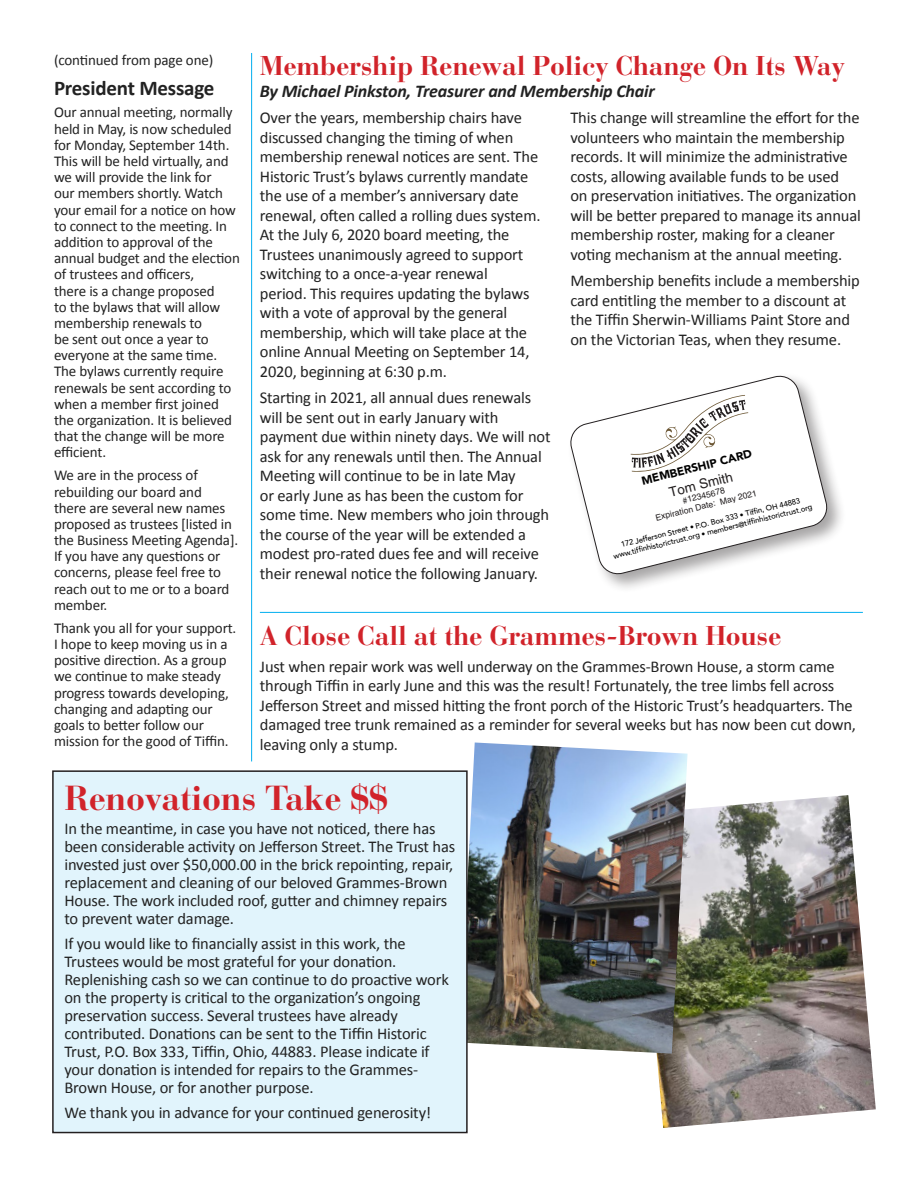
<style>
.page{position:relative;width:918px;height:1188px;background:#fff}
.page>*{position:absolute;margin:0;border:0;box-sizing:border-box;transform-origin:0 0}
.t1{font:700 34.5px "Bauer Bodoni";letter-spacing:-.01em;color:#d1232a}
.t2{font:700 27px "Bauer Bodoni";letter-spacing:-.01em;color:#d1232a}
.t3{font:700 21px "Calibri";letter-spacing:-.01em;color:#222}
.t4{font:italic 700 18px "Calibri";letter-spacing:-.01em;color:#222}
.t5{font:16.5px/19.5px "Calibri";letter-spacing:-.01em;color:#222}
.t6{font:15px/16.2px "Calibri";letter-spacing:-.01em;color:#222}
.t7{font:13.5px "Helvetica";color:#231f20}
.t8{font:900 11.55px "Avenir";color:#010101}
.t9{font:8.7px/10.2px "Helvetica";color:#231f20;text-align:center}
.t10{font:500 7.65px/9.3px "Avenir";color:#010101;text-align:center}
</style>
<div class="page">
<img style="left:656px;top:795px;width:220px;height:333px">
<img style="left:468px;top:742px;width:220px;height:312px">
<div style="left:567px;top:372px;width:279px;height:221px;background:#231f20;opacity:.4"></div>
<svg style="left:569px;top:373px;width:261px;height:204px"></svg>
<div style="left:53px;top:771px;width:414px;height:362px;background:#e1f4fc"></div>
<div style="left:52px;top:770px;width:416px;height:363px;border:2px solid #231f20"></div>
<hr style="left:251px;top:53px;width:1px;height:708px;background:#00aeef">
<hr style="left:260px;top:612px;width:603px;height:1px;background:#00aeef">
<p class="t6" style="left:54px;top:52px;width:161px">(continued from page one)</p>
<p class="t3" style="left:54px;top:73px;width:162px">President Message</p>
<p class="t6" style="left:54px;top:104px;width:187px">Our annual meeting, normally held in May, is now scheduled for Monday, September 14th.<br>This will be held virtually, and we will provide the link for<br>our members shortly. Watch your email for a notice on how to connect to the meeting. In addition to approval of the annual budget and the election of trustees and officers,<br>there is a change proposed<br>to the bylaws that will allow membership renewals to<br>be sent out once a year to everyone at the same time.<br>The bylaws currently require renewals be sent according to when a member first joined the organization. It is believed that the change will be more efficient.</p>
<p class="t6" style="left:54px;top:467px;width:186px">We are in the process of rebuilding our board and<br>there are several new names proposed as trustees [listed in the Business Meeting Agenda].<br>If you have any questions or concerns, please feel free to reach out to me or to a board member.</p>
<p class="t6" style="left:54px;top:619px;width:184px">Thank you all for your support.<br>I hope to keep moving us in a positive direction. As a group we continue to make steady progress towards developing, changing and adapting our goals to better follow our mission for the good of Tiffin.</p>
<p class="t2" style="left:260px;top:49px;width:586px">Membership Renewal Policy Change On Its Way</p>
<p class="t4" style="left:260px;top:78px;width:396px">By Michael Pinkston, Treasurer and Membership Chair</p>
<p class="t5" style="left:260px;top:108px;width:282px">Over the years, membership chairs have discussed changing the timing of when membership renewal notices are sent. The Historic Trust’s bylaws currently mandate the use of a member’s anniversary date renewal, often called a rolling dues system.<br>At the July 6, 2020 board meeting, the Trustees unanimously agreed to support switching to a once-a-year renewal<br>period. This requires updating the bylaws with a vote of approval by the general membership, which will take place at the online Annual Meeting on September 14, 2020, beginning at 6:30 p.m.</p>
<p class="t5" style="left:260px;top:387px;width:292px">Starting in 2021, all annual dues renewals will be sent out in early January with payment due within ninety days. We will not ask for any renewals until then. The Annual Meeting will continue to be in late May<br>or early June as has been the custom for some time. New members who join through the course of the year will be extended a modest pro-rated dues fee and will receive their renewal notice the following January.</p>
<p class="t5" style="left:570px;top:108px;width:292px">This change will streamline the effort for the volunteers who maintain the membership records. It will minimize the administrative costs, allowing available funds to be used<br>on preservation initiatives. The organization will be better prepared to manage its annual membership roster, making for a cleaner voting mechanism at the annual meeting.</p>
<p class="t5" style="left:570px;top:270px;width:291px">Membership benefits include a membership card entitling the member to a discount at the Tiffin Sherwin-Williams Paint Store and on the Victorian Teas, when they resume.</p>
<p class="t8" style="left:639px;top:471px;width:115px;rotate:-14deg">MEMBERSHIP CARD</p>
<p class="t10" style="left:610px;top:542px;width:206px;rotate:-14deg">172 Jefferson Street • P.O. Box 333 • Tiffi n, OH 44883 www.tiffi nhistorictrust.org • members@tiffi nhistorictrust.org</p>
<p class="t7" style="left:668px;top:484px;width:67px;rotate:-14deg">Tom Smith</p>
<p class="t9" style="left:652px;top:503px;width:106px;rotate:-14deg">#12345678<br>Expiration Date: May 2021</p>
<p class="t2" style="left:260px;top:620px;width:523px">A Close Call at the Grammes-Brown House</p>
<p class="t5" style="left:260px;top:656px;width:598px">Just when repair work was well underway on the Grammes-Brown House, a storm came through Tiffin in early June and this was the result! Fortunately, the tree limbs fell across Jefferson Street and missed hitting the front porch of the Historic Trust’s headquarters. The damaged tree trunk remained as a reminder for several weeks but has now been cut down, leaving only a stump.</p>
<p class="t1" style="left:64px;top:777px;width:325px">Renovations Take $$</p>
<p class="t5" style="left:64px;top:819px;width:392px;line-height:18px">In the meantime, in case you have not noticed, there has been considerable activity on Jefferson Street. The Trust has invested just over $50,000.00 in the brick repointing, repair, replacement and cleaning of our beloved Grammes-Brown House. The work included roof, gutter and chimney repairs to prevent water damage.</p>
<p class="t5" style="left:64px;top:934px;width:386px;line-height:18px">If you would like to financially assist in this work, the Trustees would be most grateful for your donation.<br>Replenishing cash so we can continue to do proactive work on the property is critical to the organization’s ongoing preservation success. Several trustees have already contributed. Donations can be sent to the Tiffin Historic Trust, P.O. Box 333, Tiffin, Ohio, 44883. Please indicate if your donation is intended for repairs to the Grammes-Brown House, or for another purpose.</p>
<p class="t5" style="left:64px;top:1102px;width:368px">We thank you in advance for your continued generosity!</p>
</div>
